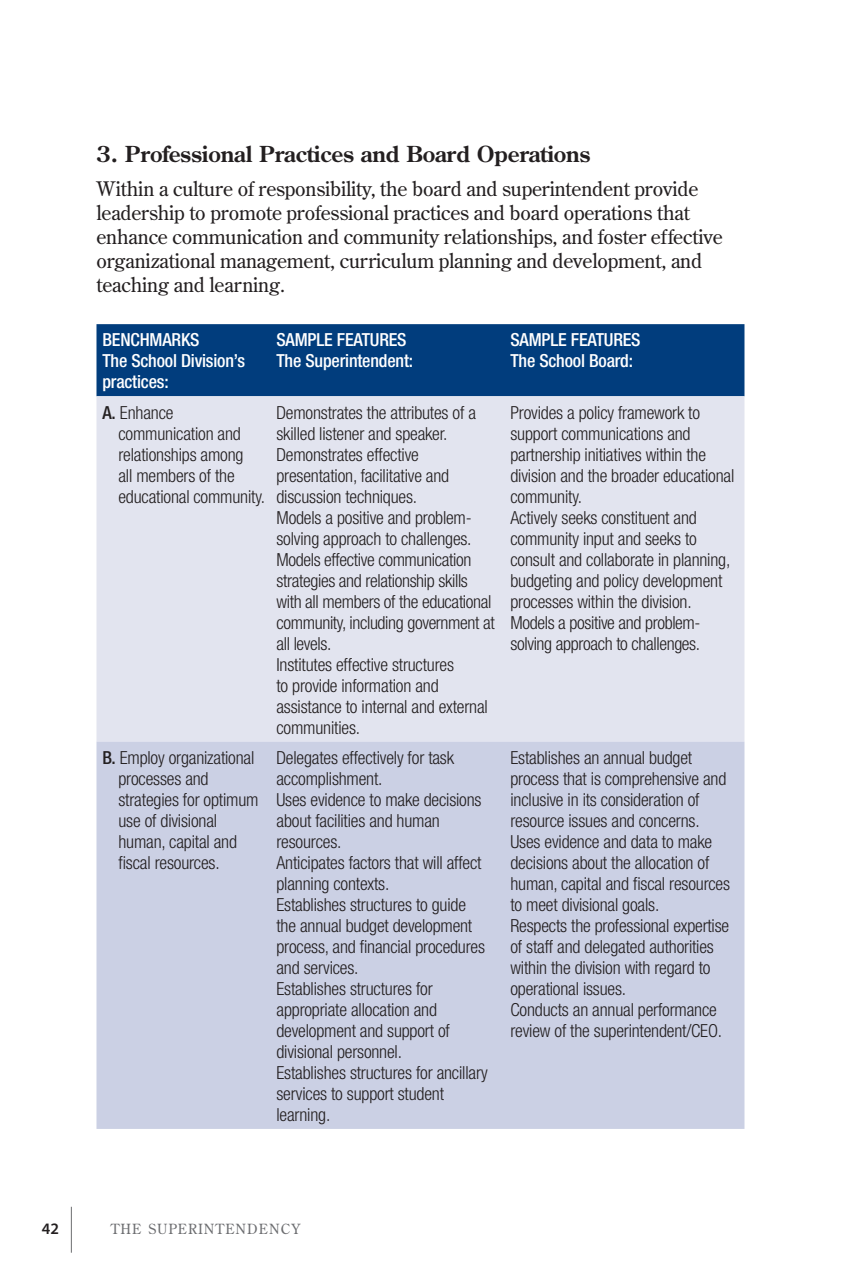
<style>
.page{position:relative;width:864px;height:1278px;background:#fff}
.page>*{position:absolute;margin:0;border:0;box-sizing:border-box;transform-origin:0 0}
.Subhead{font:700 22px "Century Old Style Std";letter-spacing:-.01em;color:#231f20}
.body_text_no_indent{font:20px/24px "Century Old Style Std";letter-spacing:-.01em;color:#231f20}
.table_body_text{font:300 condensed 18px/21px "Helvetica Neue";letter-spacing:-.01em;color:#231f20}
.table_body_text-2{font:500 condensed 18px/21px "Helvetica Neue";letter-spacing:-.01em;color:#fff}
.t1{font:600 16px "Myriad Pro";color:#231f20}
.t2{font:14px "Century Old Style Std";letter-spacing:.07em;color:#6c6d70}
.s1{font-weight:500}
</style>
<div class="page">
<hr style="left:71px;top:1207px;width:1px;height:46px;background:#6c6d70">
<div style="left:96px;top:324px;width:648px;height:72px;background:#013d7d"></div>
<div style="left:96px;top:396px;width:648px;height:346px;background:#e2e4ef"></div>
<div style="left:96px;top:742px;width:648px;height:387px;background:#cbd0e4"></div>
<p class="Subhead" style="left:96px;top:140px;width:496px">3. Professional Practices and Board Operations</p>
<p class="body_text_no_indent" style="left:96px;top:177px;width:628px">Within a culture of responsibility, the board and superintendent provide leadership to promote professional practices and board operations that enhance communication and community relationships, and foster effective organizational management, curriculum planning and development, and teaching and learning.</p>
<p class="table_body_text-2" style="left:102px;top:329px;width:99px">BENCHMARKS</p>
<p class="table_body_text-2" style="left:102px;top:350px;width:144px">The School Division’s practices:</p>
<p class="table_body_text-2" style="left:276px;top:329px;width:132px">SAMPLE FEATURES</p>
<p class="table_body_text-2" style="left:276px;top:350px;width:138px">The Superintendent:</p>
<p class="table_body_text-2" style="left:510px;top:329px;width:132px">SAMPLE FEATURES</p>
<p class="table_body_text-2" style="left:510px;top:350px;width:124px">The School Board:</p>
<p class="table_body_text" style="left:118px;top:402px;width:148px;text-indent:-16px"><span class="s1">A.</span> Enhance communication and relationships among<br>all members of the educational community.</p>
<p class="table_body_text" style="left:276px;top:402px;width:201px">Demonstrates the attributes of a skilled listener and speaker.</p>
<p class="table_body_text" style="left:276px;top:444px;width:174px">Demonstrates effective presentation, facilitative and discussion techniques.</p>
<p class="table_body_text" style="left:276px;top:507px;width:197px">Models a positive and problem&shy;solving approach to challenges.</p>
<p class="table_body_text" style="left:276px;top:549px;width:220px">Models effective communication strategies and relationship skills with all members of the educational community, including government at all levels.</p>
<p class="table_body_text" style="left:276px;top:654px;width:213px">Institutes effective structures<br>to provide information and assistance to internal and external communities.</p>
<p class="table_body_text" style="left:118px;top:747px;width:142px;text-indent:-16px"><span class="s1">B.</span> Employ organizational processes and strategies for optimum use of divisional human, capital and fiscal resources.</p>
<p class="table_body_text" style="left:276px;top:747px;width:179px">Delegates effectively for task accomplishment.</p>
<p class="table_body_text" style="left:276px;top:789px;width:207px">Uses evidence to make decisions about facilities and human resources.</p>
<p class="table_body_text" style="left:276px;top:852px;width:207px">Anticipates factors that will affect planning contexts.</p>
<p class="table_body_text" style="left:276px;top:894px;width:210px">Establishes structures to guide the annual budget development process, and financial procedures and services.</p>
<p class="table_body_text" style="left:276px;top:978px;width:175px">Establishes structures for appropriate allocation and development and support of divisional personnel.</p>
<p class="table_body_text" style="left:276px;top:1062px;width:213px">Establishes structures for ancillary services to support student learning.</p>
<p class="table_body_text" style="left:510px;top:402px;width:225px">Provides a policy framework to support communications and partnership initiatives within the division and the broader educational community.</p>
<p class="table_body_text" style="left:510px;top:507px;width:221px">Actively seeks constituent and community input and seeks to consult and collaborate in planning, budgeting and policy development processes within the division.</p>
<p class="table_body_text" style="left:510px;top:612px;width:192px">Models a positive and problem&shy;solving approach to challenges.</p>
<p class="table_body_text" style="left:510px;top:747px;width:217px">Establishes an annual budget process that is comprehensive and inclusive in its consideration of resource issues and concerns.</p>
<p class="table_body_text" style="left:510px;top:831px;width:221px">Uses evidence and data to make decisions about the allocation of human, capital and fiscal resources to meet divisional goals.</p>
<p class="table_body_text" style="left:510px;top:915px;width:220px">Respects the professional expertise of staff and delegated authorities within the division with regard to operational issues.</p>
<p class="table_body_text" style="left:510px;top:999px;width:213px">Conducts an annual performance review of the superintendent/CEO.</p>
<p class="t1" style="left:42px;top:1219px;width:19px">42</p>
<p class="t2" style="left:111px;top:1220px;width:191px">THE SUPERINTENDENCY</p>
</div>
